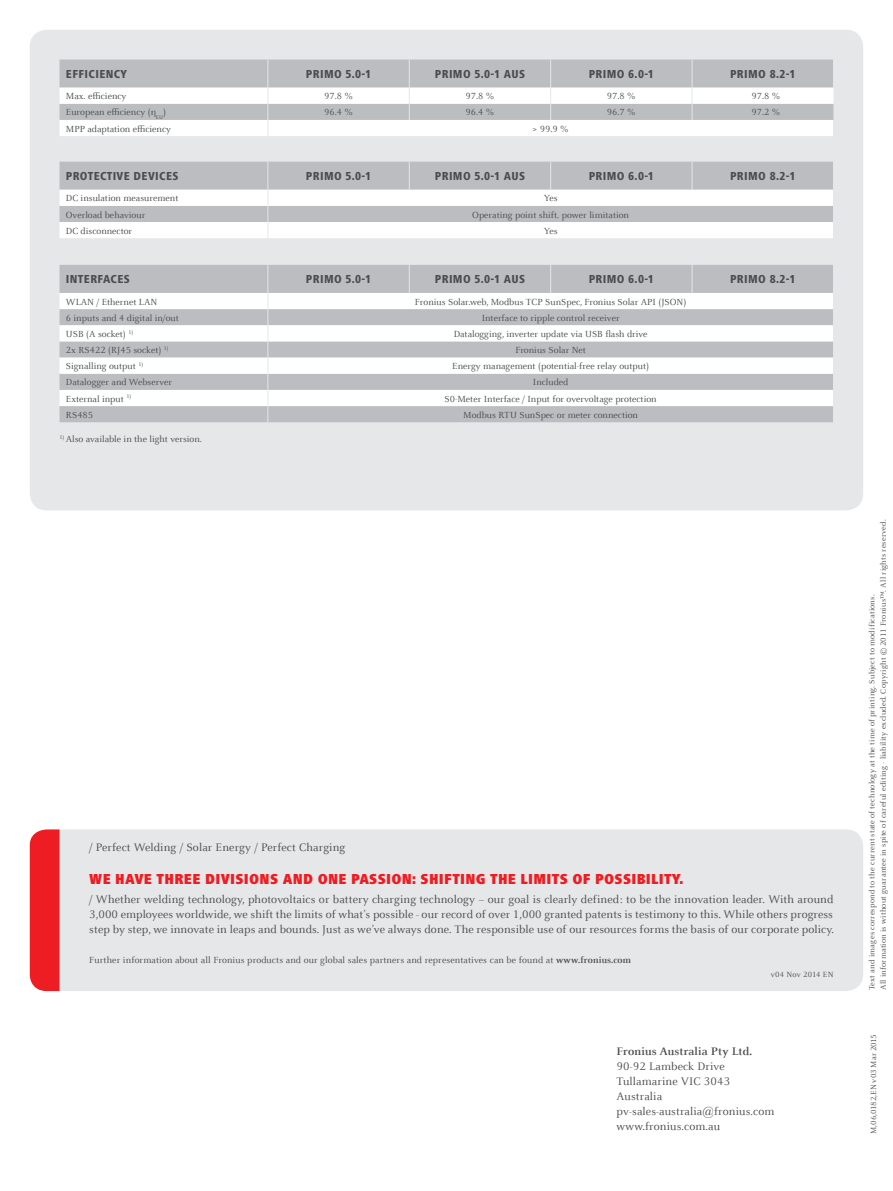
<style>
.page{position:relative;width:893px;height:1191px;background:#fff}
.page>*{position:absolute;margin:0;border:0;box-sizing:border-box;transform-origin:0 0}
.t1{font:900 condensed 15px "Frutiger Next LTW1 G";letter-spacing:.02em;color:#ee1d23}
.Text_Adresse_REG{font:12px/15px "Celeste Offc Pro";letter-spacing:.01em;color:#4b4c4d;text-align:justify}
._8_10_LW30_Frut_heav{font:800 condensed 12px "Frutiger Next LTW1 G";letter-spacing:.03em;color:#4b4c4d}
.Text_Adresse_BOLD{font:700 12px "Celeste Offc Pro";letter-spacing:.01em;color:#4b4c4d}
._6_5_8_LW0_Celeste_r{font:9.75px "Celeste Offc Pro";color:#4b4c4d}
._5_5_7_5_LW10_Celest{font:8.25px/11.2px "Celeste Offc Pro";letter-spacing:.02em;color:#4b4c4d}
._5_5_7_5_LW10_Celest-2{font:8.25px "Celeste Offc Pro";letter-spacing:-.01em;color:#4b4c4d}
.s1{font-weight:700}
</style>
<div class="page">
<div style="left:30px;top:30px;width:833px;height:480px;background:#e6e7e9;border-radius:17px"></div>
<div style="left:60px;top:829px;width:803px;height:162px;background:#e6e7e9"></div>
<div style="left:30px;top:829px;width:30px;height:162px;background:#ee1d23"></div>
<svg style="left:60px;top:60px;width:774px;height:76px;background:#d8d9db"></svg>
<svg style="left:60px;top:162px;width:773px;height:76px;background:#d8d9da"></svg>
<div style="left:60px;top:265px;width:773px;height:157px;background:#bcbdc0"></div>
<svg style="left:60px;top:293px;width:773px;height:113px;background:#e2e3e4"></svg>
<svg style="left:409px;top:265px;width:1px;height:28px"></svg>
<svg style="left:550px;top:265px;width:1px;height:28px"></svg>
<svg style="left:692px;top:265px;width:1px;height:28px"></svg>
<svg style="left:267px;top:265px;width:1px;height:157px"></svg>
<p class="_8_10_LW30_Frut_heav" style="left:66px;top:67px;width:63px">EFFICIENCY</p>
<p class="_8_10_LW30_Frut_heav" style="left:306px;top:67px;width:67px">PRIMO 5.0-1</p>
<p class="_8_10_LW30_Frut_heav" style="left:435px;top:67px;width:92px">PRIMO 5.0-1 AUS</p>
<p class="_8_10_LW30_Frut_heav" style="left:589px;top:67px;width:67px">PRIMO 6.0-1</p>
<p class="_8_10_LW30_Frut_heav" style="left:730px;top:67px;width:67px">PRIMO 8.2-1</p>
<p class="_6_5_8_LW0_Celeste_r" style="left:66px;top:90px;width:62px">Max. efficiency</p>
<p class="_6_5_8_LW0_Celeste_r" style="left:324px;top:90px;width:30px">97.8 %</p>
<p class="_6_5_8_LW0_Celeste_r" style="left:466px;top:90px;width:30px">97.8 %</p>
<p class="_6_5_8_LW0_Celeste_r" style="left:607px;top:90px;width:30px">97.8 %</p>
<p class="_6_5_8_LW0_Celeste_r" style="left:751px;top:90px;width:30px">97.8 %</p>
<p class="_6_5_8_LW0_Celeste_r" style="left:66px;top:106px;width:102px">European efficiency (η<sub>EU</sub>)</p>
<p class="_6_5_8_LW0_Celeste_r" style="left:324px;top:106px;width:30px">96.4 %</p>
<p class="_6_5_8_LW0_Celeste_r" style="left:466px;top:106px;width:30px">96.4 %</p>
<p class="_6_5_8_LW0_Celeste_r" style="left:607px;top:106px;width:30px">96.7 %</p>
<p class="_6_5_8_LW0_Celeste_r" style="left:751px;top:106px;width:30px">97.2 %</p>
<p class="_6_5_8_LW0_Celeste_r" style="left:66px;top:123px;width:107px">MPP adaptation efficiency</p>
<p class="_6_5_8_LW0_Celeste_r" style="left:533px;top:123px;width:38px">&gt; 99.9 %</p>
<p class="_8_10_LW30_Frut_heav" style="left:66px;top:169px;width:114px">PROTECTIVE DEVICES</p>
<p class="_8_10_LW30_Frut_heav" style="left:306px;top:169px;width:67px">PRIMO 5.0-1</p>
<p class="_8_10_LW30_Frut_heav" style="left:435px;top:169px;width:92px">PRIMO 5.0-1 AUS</p>
<p class="_8_10_LW30_Frut_heav" style="left:589px;top:169px;width:67px">PRIMO 6.0-1</p>
<p class="_8_10_LW30_Frut_heav" style="left:730px;top:169px;width:67px">PRIMO 8.2-1</p>
<p class="_6_5_8_LW0_Celeste_r" style="left:66px;top:192px;width:114px">DC insulation measurement</p>
<p class="_6_5_8_LW0_Celeste_r" style="left:544px;top:192px;width:15px">Yes</p>
<p class="_6_5_8_LW0_Celeste_r" style="left:66px;top:208px;width:81px">Overload behaviour</p>
<p class="_6_5_8_LW0_Celeste_r" style="left:472px;top:208px;width:158px">Operating point shift. power limitation</p>
<p class="_6_5_8_LW0_Celeste_r" style="left:66px;top:225px;width:68px">DC disconnector</p>
<p class="_6_5_8_LW0_Celeste_r" style="left:544px;top:225px;width:15px">Yes</p>
<p class="_8_10_LW30_Frut_heav" style="left:66px;top:272px;width:65px">INTERFACES</p>
<p class="_8_10_LW30_Frut_heav" style="left:306px;top:272px;width:67px">PRIMO 5.0-1</p>
<p class="_8_10_LW30_Frut_heav" style="left:435px;top:272px;width:92px">PRIMO 5.0-1 AUS</p>
<p class="_8_10_LW30_Frut_heav" style="left:589px;top:272px;width:67px">PRIMO 6.0-1</p>
<p class="_8_10_LW30_Frut_heav" style="left:730px;top:272px;width:67px">PRIMO 8.2-1</p>
<p class="_6_5_8_LW0_Celeste_r" style="left:66px;top:295px;width:93px">WLAN / Ethernet LAN</p>
<p class="_6_5_8_LW0_Celeste_r" style="left:415px;top:295px;width:273px">Fronius Solar.web, Modbus TCP SunSpec, Fronius Solar API (JSON)</p>
<p class="_6_5_8_LW0_Celeste_r" style="left:66px;top:312px;width:115px">6 inputs and 4 digital in/out</p>
<p class="_6_5_8_LW0_Celeste_r" style="left:482px;top:312px;width:139px">Interface to ripple control receiver</p>
<p class="_6_5_8_LW0_Celeste_r" style="left:66px;top:328px;width:69px">USB (A socket) <sup>1)</sup></p>
<p class="_6_5_8_LW0_Celeste_r" style="left:454px;top:328px;width:195px">Datalogging, inverter update via USB flash drive</p>
<p class="_6_5_8_LW0_Celeste_r" style="left:66px;top:344px;width:104px">2x RS422 (RJ45 socket) <sup>1)</sup></p>
<p class="_6_5_8_LW0_Celeste_r" style="left:515px;top:344px;width:72px">Fronius Solar Net</p>
<p class="_6_5_8_LW0_Celeste_r" style="left:66px;top:360px;width:79px">Signalling output <sup>1)</sup></p>
<p class="_6_5_8_LW0_Celeste_r" style="left:452px;top:360px;width:198px">Energy management (potential-free relay output)</p>
<p class="_6_5_8_LW0_Celeste_r" style="left:66px;top:376px;width:108px">Datalogger and Webserver</p>
<p class="_6_5_8_LW0_Celeste_r" style="left:533px;top:376px;width:37px">Included</p>
<p class="_6_5_8_LW0_Celeste_r" style="left:66px;top:392px;width:67px">External input <sup>1)</sup></p>
<p class="_6_5_8_LW0_Celeste_r" style="left:445px;top:392px;width:214px">S0-Meter Interface / Input for overvoltage protection</p>
<p class="_6_5_8_LW0_Celeste_r" style="left:66px;top:409px;width:29px">RS485</p>
<p class="_6_5_8_LW0_Celeste_r" style="left:463px;top:409px;width:176px">Modbus RTU SunSpec or meter connection</p>
<p class="_6_5_8_LW0_Celeste_r" style="left:60px;top:433px;width:144px"><sup>1)</sup> Also available in the light version.</p>
<p class="Text_Adresse_REG" style="left:89px;top:839px;width:258px">/ Perfect Welding / Solar Energy / Perfect Charging</p>
<p class="t1" style="left:89px;top:870px;width:596px">WE HAVE THREE DIVISIONS AND ONE PASSION: SHIFTING THE LIMITS OF POSSIBILITY.</p>
<p class="Text_Adresse_REG" style="left:89px;top:892px;width:746px">/ Whether welding technology, photovoltaics or battery charging technology − our goal is clearly defined: to be the innovation leader. With around 3,000 employees worldwide, we shift the limits of what’s possible - our record of over 1,000 granted patents is testimony to this. While others progress step by step, we innovate in leaps and bounds. Just as we’ve always done. The responsible use of our resources forms the basis of our corporate policy.</p>
<p class="_6_5_8_LW0_Celeste_r" style="left:89px;top:953px;width:543px">Further information about all Fronius products and our global sales partners and representatives can be found at <span class="s1">www.fronius.com</span></p>
<p class="_5_5_7_5_LW10_Celest" style="left:771px;top:969px;width:64px">v04 Nov 2014 EN</p>
<p class="Text_Adresse_BOLD" style="left:617px;top:1043px;width:137px">Fronius Australia Pty Ltd.</p>
<p class="Text_Adresse_REG" style="left:617px;top:1058px;width:110px">90-92 Lambeck Drive</p>
<p class="Text_Adresse_REG" style="left:617px;top:1073px;width:115px">Tullamarine VIC 3043</p>
<p class="Text_Adresse_REG" style="left:617px;top:1088px;width:47px">Australia</p>
<p class="Text_Adresse_REG" style="left:617px;top:1103px;width:159px">pv-sales-australia@fronius.com</p>
<p class="Text_Adresse_REG" style="left:617px;top:1118px;width:105px">www.fronius.com.au</p>
<p class="_5_5_7_5_LW10_Celest" style="left:866px;top:990px;width:472px;rotate:-90deg">Text and images correspond to the current state of technology at the time of printing. Subject to modifications.<br>All information is without guarantee in spite of careful editing - liability excluded. Copyright © 2011 Fronius™. All rights reserved.</p>
<p class="_5_5_7_5_LW10_Celest-2" style="left:869px;top:1133px;width:101px;rotate:-90deg">M,06,0182,EN v03 Mar 2015</p>
</div>
